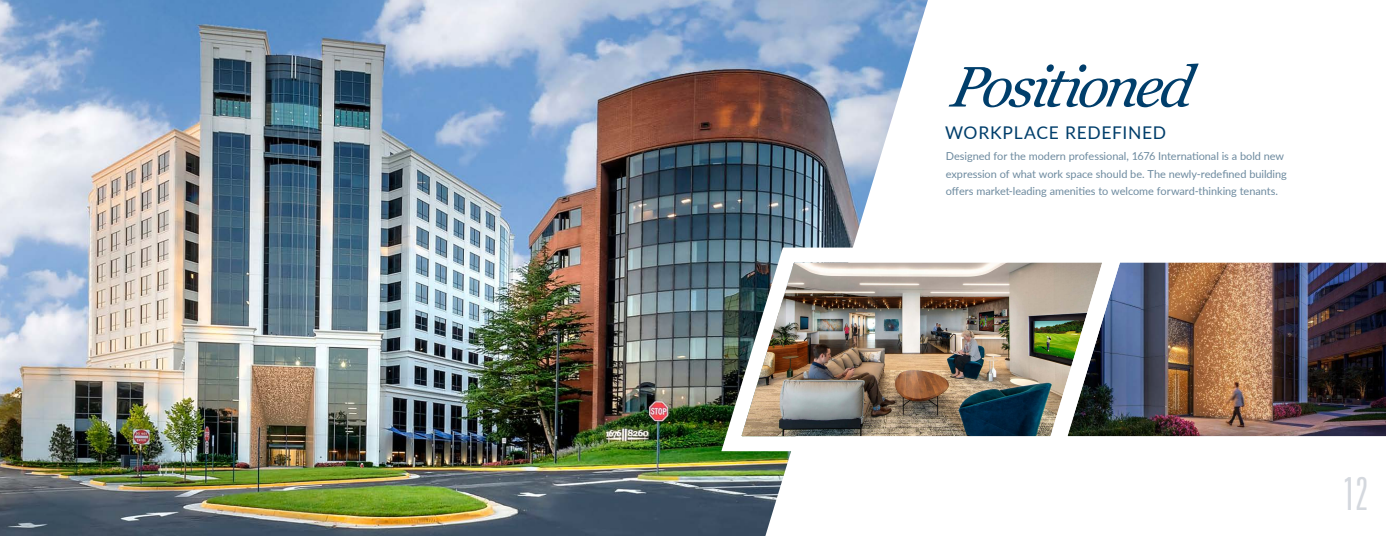
<style>
.page{position:relative;width:1386px;height:536px;background:#fff}
.page>*{position:absolute;margin:0;border:0;box-sizing:border-box;transform-origin:0 0}
.t1{font:italic 56.88px "Georgia";color:#003e6b}
.t2{font:300 ultra-condensed 45.5px "Univers LT Std";color:#d4d8de}
.t3{font:17.5px "Lato";letter-spacing:.04em;color:#003e6b}
.t4{font:10.94px/17.5px "Lato";letter-spacing:-.005em;color:#6d8a9f}
</style>
<div class="page">
<img style="left:0;top:0;width:928px;height:536px">
<img style="left:711px;top:236px;width:326px;height:226px">
<img style="left:1037px;top:262px;width:349px;height:175px">
<h1 class="t1" style="left:949px;top:51px;width:255px">Positioned</h1>
<h3 class="t3" style="left:945px;top:120px;width:223px">WORKPLACE REDEFINED</h3>
<p class="t4" style="left:946px;top:147px;width:343px">Designed for the modern professional, 1676 International is a bold new expression of what work space should be. The newly-redefined building offers market-leading amenities to welcome forward-thinking tenants.</p>
<h2 class="t2" style="left:1343px;top:470px;width:27px">12</h2>
</div>
